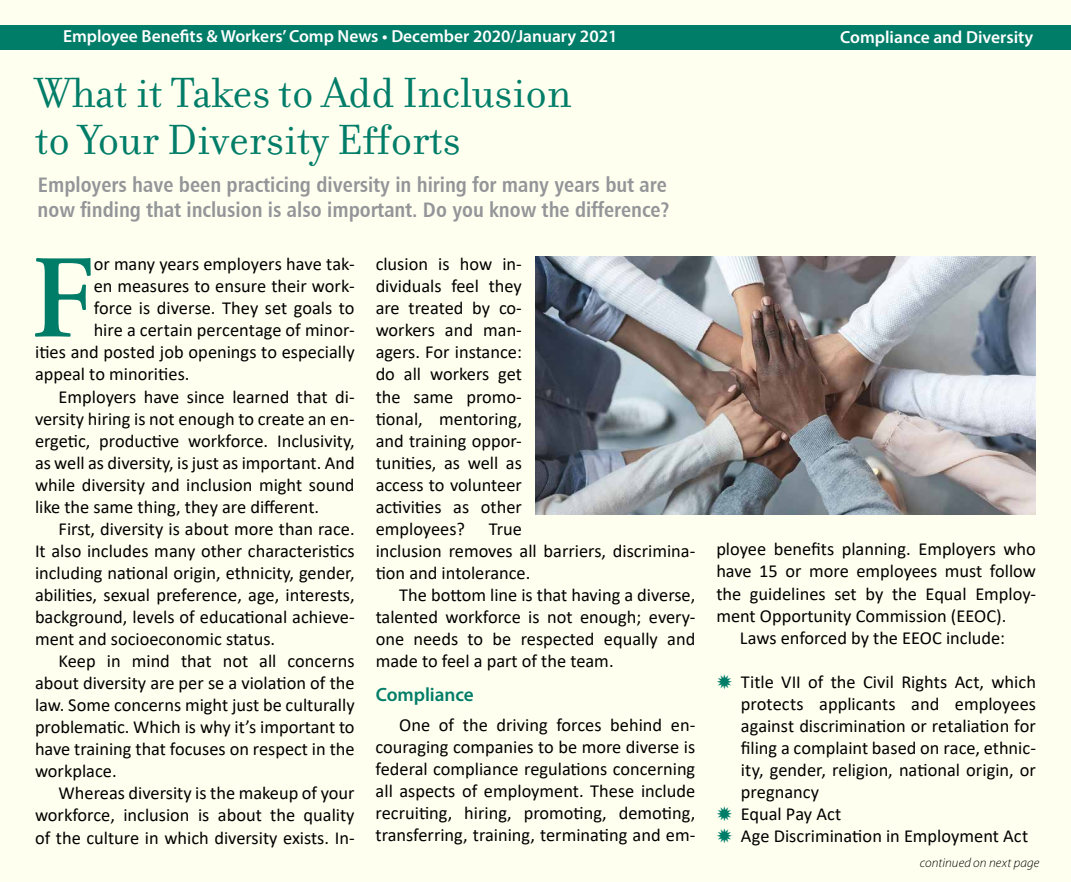
<style>
.page{position:relative;width:1071px;height:882px;background:#fff}
.page>*{position:absolute;margin:0;border:0;box-sizing:border-box;transform-origin:0 0}
.t1{font:600 118.12px "Adobe Garamond Pro";color:#007d68}
.t2{font:45.5px/47.2px "Filosofia";color:#007d68}
.t3{font:21px/25.2px "Humanist 777 BT Bold Condensed B";color:#939598}
.t4{font:600 19.25px "Myriad Pro";letter-spacing:-.005em;color:#007d68}
.t5{font:18.38px/22.1px "Calibri";color:#000;text-align:justify}
.t6{font:600 17.5px "Myriad Pro";color:#fff}
.t7{font:italic 300 13.12px "Myriad Pro";letter-spacing:.01em;color:#000}
</style>
<div class="page">
<div style="left:1px;top:1px;width:1070px;height:881px;background:#fffff0"></div>
<div style="left:0;top:25px;width:1071px;height:24px;background:#007d68"></div>
<img style="left:536px;top:256px;width:500px;height:258px">
<p class="t6" style="left:63px;top:25px;width:556px">Employee Benefits &amp; Workers’ Comp News • December 2020/January 2021</p>
<h2 class="t2" style="left:35px;top:70px;width:538px">What it Takes to Add Inclusion to Your Diversity Efforts</h2>
<p class="t3" style="left:38px;top:171px;width:634px">Employers have been practicing diversity in hiring for many years but are now finding that inclusion is also important. Do you know the difference?</p>
<h1 class="t1" style="left:31px;top:231px;width:64px">F</h1>
<p class="t5" style="left:94px;top:253px;width:262px">or many years employers have tak-</p>
<p class="t5" style="left:94px;top:275px;width:262px">en measures to ensure their work-</p>
<p class="t5" style="left:94px;top:297px;width:262px">force is diverse. They set goals to</p>
<p class="t5" style="left:94px;top:319px;width:262px">hire a certain percentage of minor-</p>
<p class="t5" style="left:35px;top:341px;width:321px">ities and posted job openings to especially</p>
<p class="t5" style="left:35px;top:363px;width:156px">appeal to minorities.</p>
<p class="t5" style="left:59px;top:385px;width:298px">Employers have since learned that di-</p>
<p class="t5" style="left:35px;top:407px;width:321px">versity hiring is not enough to create an en-</p>
<p class="t5" style="left:35px;top:429px;width:321px">ergetic, productive workforce. Inclusivity,</p>
<p class="t5" style="left:35px;top:451px;width:321px">as well as diversity, is just as important. And</p>
<p class="t5" style="left:35px;top:473px;width:321px">while diversity and inclusion might sound</p>
<p class="t5" style="left:35px;top:495px;width:286px">like the same thing, they are different.</p>
<p class="t5" style="left:59px;top:517px;width:298px">First, diversity is about more than race.</p>
<p class="t5" style="left:35px;top:539px;width:321px">It also includes many other characteristics</p>
<p class="t5" style="left:35px;top:561px;width:321px">including national origin, ethnicity, gender,</p>
<p class="t5" style="left:35px;top:583px;width:321px">abilities, sexual preference, age, interests,</p>
<p class="t5" style="left:35px;top:605px;width:321px">background, levels of educational achieve-</p>
<p class="t5" style="left:35px;top:627px;width:242px">ment and socioeconomic status.</p>
<p class="t5" style="left:59px;top:650px;width:298px">Keep in mind that not all concerns</p>
<p class="t5" style="left:35px;top:672px;width:321px">about diversity are per se a violation of the</p>
<p class="t5" style="left:35px;top:694px;width:321px">law. Some concerns might just be culturally</p>
<p class="t5" style="left:35px;top:716px;width:321px">problematic. Which is why it’s important to</p>
<p class="t5" style="left:35px;top:738px;width:321px">have training that focuses on respect in the</p>
<p class="t5" style="left:35px;top:760px;width:83px">workplace.</p>
<p class="t5" style="left:59px;top:782px;width:298px">Whereas diversity is the makeup of your</p>
<p class="t5" style="left:35px;top:804px;width:321px">workforce, inclusion is about the quality</p>
<p class="t5" style="left:35px;top:826px;width:321px">of the culture in which diversity exists. In-</p>
<p class="t5" style="left:376px;top:253px;width:148px">clusion is how in&shy;dividuals feel they are treated by co&shy;workers and man&shy;agers. For instance: do all workers get the same promo&shy;tional, mentoring, and training oppor&shy;tunities, as well as access to volunteer activities as other employees?</p>
<p class="t5" style="left:376px;top:517px;width:321px;text-align:left;text-indent:113px">True<br>inclusion removes all barriers, discrimina&shy;tion and intolerance.</p>
<p class="t5" style="left:376px;top:583px;width:321px;text-indent:24px">The bottom line is that having a diverse, talented workforce is not enough; every&shy;one needs to be respected equally and made to feel a part of the team.</p>
<p class="t4" style="left:376px;top:682px;width:100px">Compliance</p>
<p class="t5" style="left:376px;top:713px;width:321px;text-indent:24px">One of the driving forces behind en&shy;couraging companies to be more diverse is federal compliance regulations concerning all aspects of employment. These include recruiting, hiring, promoting, demoting, transferring, training, terminating and em-</p>
<p class="t6" style="left:840px;top:26px;width:195px">Compliance and Diversity</p>
<p class="t5" style="left:716px;top:538px;width:321px">ployee benefits planning. Employers who</p>
<p class="t5" style="left:716px;top:560px;width:321px">have 15 or more employees must follow</p>
<p class="t5" style="left:716px;top:582px;width:321px">the guidelines set by the Equal Employ-</p>
<p class="t5" style="left:716px;top:604px;width:292px">ment Opportunity Commission (EEOC).</p>
<p class="t5" style="left:740px;top:626px;width:267px">Laws enforced by the EEOC include:</p>
<p class="t5" style="left:741px;top:670px;width:297px;text-align:left">Title VII of the Civil Rights Act, which protects applicants and employees against discrimination or retaliation for filing a complaint based on race, ethnic&shy;ity, gender, religion, national origin, or pregnancy<br>Equal Pay Act<br>Age Discrimination in Employment Act</p>
<p class="t7" style="left:920px;top:856px;width:121px">continued on next page</p>
</div>
